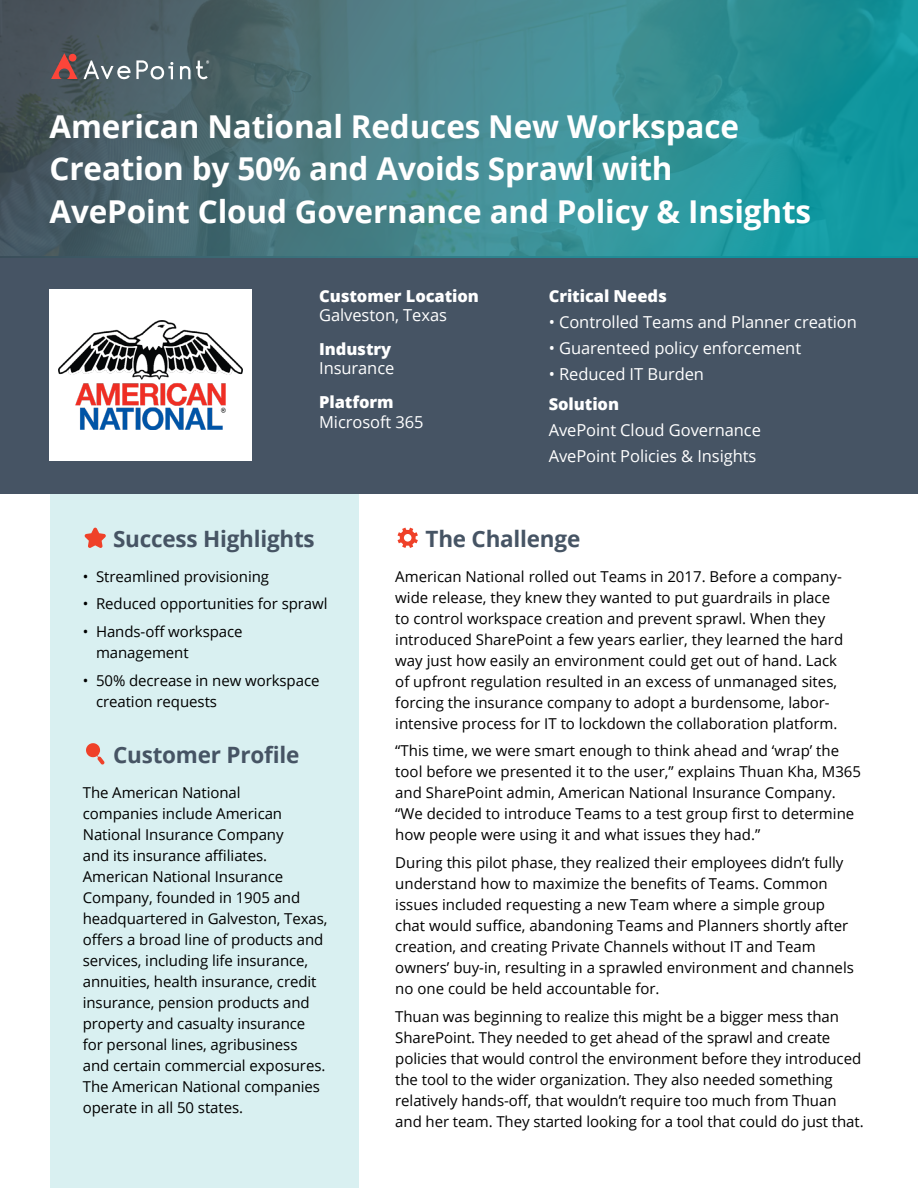
<style>
.page{position:relative;width:918px;height:1188px;background:#fff}
.page>*{position:absolute;margin:0;border:0;box-sizing:border-box;transform-origin:0 0}
.t1{font:700 31.5px/42.8px "Open Sans";letter-spacing:-.005em;color:#fff}
.t2{font:700 22.5px "Open Sans";letter-spacing:-.01em;color:#465464}
.t3{font:16.5px/26.2px "Open Sans";letter-spacing:-.005em;color:#fff}
.t4{font:800 16.5px "Open Sans";letter-spacing:-.005em;color:#fff}
.t5{font:15px/21px "Open Sans";color:#000}
</style>
<div class="page">
<div style="left:50px;top:399px;width:309px;height:789px;background:#d9f0f1"></div>
<svg style="left:398px;top:528px;width:20px;height:20px"></svg>
<div style="left:0;top:256px;width:918px;height:238px;background:#465464"></div>
<div style="left:50px;top:289px;width:202px;height:171px;background:#fff"></div>
<img style="left:59px;top:321px;width:184px;height:109px">
<svg style="left:0;top:0;width:918px;height:257px;background:#3b7f86"></svg>
<svg style="left:85px;top:528px;width:21px;height:20px"></svg>
<svg style="left:86px;top:743px;width:18px;height:22px"></svg>
<svg style="left:180px;top:66px;width:10px;height:13px"></svg>
<svg style="left:196px;top:60px;width:13px;height:19px"></svg>
<svg style="left:84px;top:60px;width:89px;height:19px"></svg>
<svg style="left:51px;top:53px;width:27px;height:26px"></svg>
<div style="left:69px;top:54px;width:7px;height:8px;background:#fd4539;border-radius:50%"></div>
<h1 class="t1" style="left:50px;top:104px;width:763px">American National Reduces New Workspace<br>Creation by 50% and Avoids Sprawl with<br>AvePoint Cloud Governance and Policy &amp; Insights</h1>
<p class="t4" style="left:319px;top:283px;width:161px">Customer Location</p>
<p class="t3" style="left:319px;top:302px;width:129px">Galveston, Texas</p>
<p class="t4" style="left:319px;top:336px;width:74px">Industry</p>
<p class="t3" style="left:319px;top:355px;width:77px">Insurance</p>
<p class="t4" style="left:319px;top:390px;width:76px">Platform</p>
<p class="t3" style="left:319px;top:408px;width:106px">Microsoft 365</p>
<p class="t4" style="left:549px;top:283px;width:120px">Critical Needs</p>
<p class="t3" style="left:549px;top:308px;width:310px">• Controlled Teams and Planner creation</p>
<p class="t3" style="left:549px;top:335px;width:254px">• Guarenteed policy enforcement</p>
<p class="t3" style="left:549px;top:361px;width:157px">• Reduced IT Burden</p>
<p class="t4" style="left:549px;top:391px;width:72px">Solution</p>
<p class="t3" style="left:549px;top:416px;width:214px">AvePoint Cloud Governance<br>AvePoint Policies &amp; Insights</p>
<h2 class="t2" style="left:113px;top:523px;width:203px">Success Highlights</h2>
<p class="t5" style="left:83px;top:565px;width:188px">• Streamlined provisioning</p>
<p class="t5" style="left:83px;top:593px;width:246px">• Reduced opportunities for sprawl</p>
<p class="t5" style="left:96px;top:621px;width:148px;text-indent:-13px">• Hands-off workspace management</p>
<p class="t5" style="left:96px;top:670px;width:225px;text-indent:-13px">• 50% decrease in new workspace creation requests</p>
<h2 class="t2" style="left:113px;top:739px;width:188px">Customer Profile</h2>
<p class="t5" style="left:83px;top:781px;width:246px">The American National<br>companies include American<br>National Insurance Company<br>and its insurance affiliates.<br>American National Insurance<br>Company, founded in 1905 and headquartered in Galveston, Texas, offers a broad line of products and services, including life insurance, annuities, health insurance, credit insurance, pension products and property and casualty insurance for personal lines, agribusiness and certain commercial exposures.<br>The American National companies operate in all 50 states.</p>
<h2 class="t2" style="left:426px;top:523px;width:156px">The Challenge</h2>
<p class="t5" style="left:395px;top:565px;width:449px">American National rolled out Teams in 2017. Before a company&shy;wide release, they knew they wanted to put guardrails in place to control workspace creation and prevent sprawl. When they introduced SharePoint a few years earlier, they learned the hard way just how easily an environment could get out of hand. Lack of upfront regulation resulted in an excess of unmanaged sites, forcing the insurance company to adopt a burdensome, labor&shy;intensive process for IT to lockdown the collaboration platform.</p>
<p class="t5" style="left:395px;top:740px;width:467px">“This time, we were smart enough to think ahead and ‘wrap’ the tool before we presented it to the user,” explains Thuan Kha, M365 and SharePoint admin, American National Insurance Company. “We decided to introduce Teams to a test group first to determine how people were using it and what issues they had.”</p>
<p class="t5" style="left:395px;top:852px;width:460px">During this pilot phase, they realized their employees didn’t fully understand how to maximize the benefits of Teams. Common issues included requesting a new Team where a simple group chat would suffice, abandoning Teams and Planners shortly after creation, and creating Private Channels without IT and Team owners’ buy-in, resulting in a sprawled environment and channels no one could be held accountable for.</p>
<p class="t5" style="left:395px;top:1006px;width:470px">Thuan was beginning to realize this might be a bigger mess than SharePoint. They needed to get ahead of the sprawl and create policies that would control the environment before they introduced the tool to the wider organization. They also needed something relatively hands-off, that wouldn’t require too much from Thuan and her team. They started looking for a tool that could do just that.</p>
</div>
